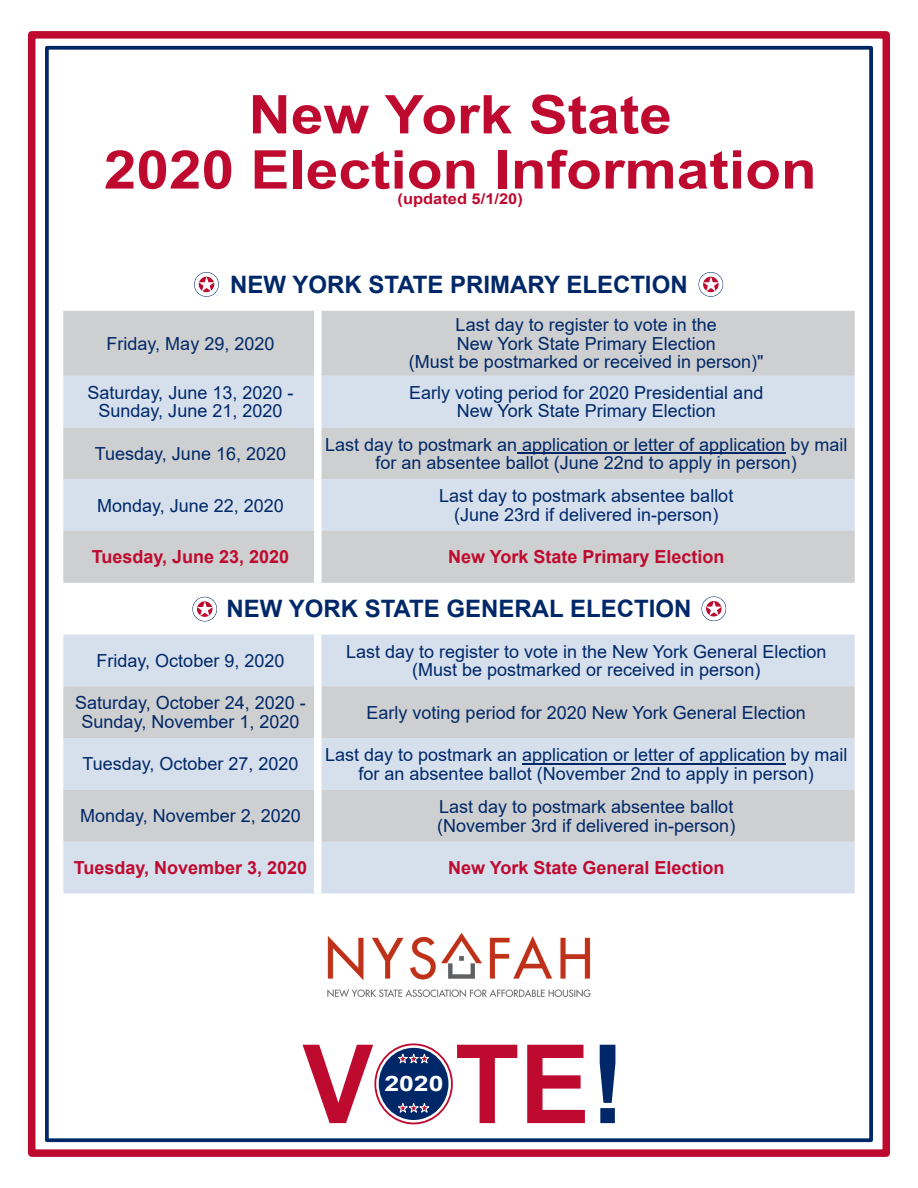
<style>
.page{position:relative;width:918px;height:1188px;background:#fff}
.page>*{position:absolute;margin:0;border:0;box-sizing:border-box;transform-origin:0 0}
.t1{font:700 109.5px "Arial";color:#bf0a30}
.t2{font:700 53.4px/55.2px "Arial";color:#bf0a30;text-align:center;scale:1.1 1}
.t3{font:700 24px "Arial";color:#002868}
.t4{font:700 21.3px "Arial";color:#fff;scale:1.25 1}
.t5{font:18px/18.6px "Arial";color:#002868;text-align:center}
.t6{font:700 18px "Arial";color:#bf0a30}
.t7{font:700 15px "Arial";color:#bf0a30;scale:1.1 1}
.s1{color:#002868}
</style>
<div class="page">
<div style="left:28px;top:31px;width:862px;height:1126px;border:8px solid #bf0a30"></div>
<div style="left:45px;top:46px;width:828px;height:1096px;border:4px solid #002868"></div>
<img style="left:328px;top:932px;width:262px;height:65px">
<svg style="left:374px;top:1043px;width:79px;height:81px;background:#2d3b71"></svg>
<svg style="left:397px;top:1053px;width:34px;height:12px"></svg>
<svg style="left:397px;top:1103px;width:34px;height:11px"></svg>
<div style="left:376px;top:1045px;width:75px;height:78px;border:3px solid #fff;border-radius:50%"></div>
<div style="left:63px;top:311px;width:792px;height:65px;background:#cecfd0"></div>
<svg style="left:63px;top:376px;width:792px;height:517px;background:#d6dce3"></svg>
<hr style="left:517px;top:452px;width:268px;height:2px;background:#002868">
<hr style="left:522px;top:763px;width:263px;height:1px;background:#002868">
<div style="left:314px;top:311px;width:8px;height:272px;background:#fff"></div>
<div style="left:314px;top:635px;width:8px;height:258px;background:#fff"></div>
<svg style="left:192px;top:597px;width:25px;height:24px"></svg>
<div style="left:193px;top:597px;width:24px;height:24px;border:4px solid #fff;border-radius:50%"></div>
<svg style="left:197px;top:601px;width:16px;height:15px"></svg>
<svg style="left:194px;top:272px;width:25px;height:25px"></svg>
<div style="left:195px;top:273px;width:23px;height:23px;border:4px solid #fff;border-radius:50%"></div>
<svg style="left:199px;top:277px;width:15px;height:15px"></svg>
<svg style="left:699px;top:272px;width:24px;height:25px"></svg>
<div style="left:699px;top:273px;width:24px;height:23px;border:4px solid #fff;border-radius:50%"></div>
<svg style="left:703px;top:277px;width:16px;height:15px"></svg>
<svg style="left:702px;top:596px;width:24px;height:25px"></svg>
<div style="left:702px;top:597px;width:24px;height:24px;border:4px solid #fff;border-radius:50%"></div>
<svg style="left:706px;top:601px;width:16px;height:15px"></svg>
<h2 class="t2" style="left:104px;top:92px;width:650px">New York State<br>2020 Election Information</h2>
<p class="t7" style="left:398px;top:193px;width:115px">(updated 5/1/20)</p>
<h3 class="t3" style="left:230px;top:276px;width:459px">NEW YORK STATE PRIMARY ELECTION</h3>
<p class="t5" style="left:107px;top:336px;width:169px">Friday, May 29, 2020</p>
<p class="t5" style="left:409px;top:317px;width:356px">Last day to register to vote in the<br>New York State Primary Election<br>(Must be postmarked or received in person)"</p>
<p class="t5" style="left:88px;top:385px;width:207px">Saturday, June 13, 2020 -<br>Sunday, June 21, 2020</p>
<p class="t5" style="left:409px;top:385px;width:356px">Early voting period for 2020 Presidential and<br>New York State Primary Election</p>
<p class="t5" style="left:95px;top:446px;width:193px">Tuesday, June 16, 2020</p>
<p class="t5" style="left:325px;top:437px;width:524px">Last day to postmark an application or letter of application by mail for an absentee ballot (June 22nd to apply in person)</p>
<p class="t5" style="left:97px;top:498px;width:188px">Monday, June 22, 2020</p>
<p class="t5" style="left:439px;top:488px;width:296px">Last day to postmark absentee ballot (June 23rd if delivered in-person)</p>
<p class="t6" style="left:92px;top:550px;width:199px">Tuesday, June 23, 2020</p>
<p class="t6" style="left:448px;top:550px;width:278px">New York State Primary Election</p>
<h3 class="t3" style="left:227px;top:600px;width:466px">NEW YORK STATE GENERAL ELECTION</h3>
<p class="t5" style="left:97px;top:653px;width:189px">Friday, October 9, 2020</p>
<p class="t5" style="left:346px;top:644px;width:482px">Last day to register to vote in the New York General Election (Must be postmarked or received in person)</p>
<p class="t5" style="left:75px;top:695px;width:232px">Saturday, October 24, 2020 -<br>Sunday, November 1, 2020</p>
<p class="t5" style="left:367px;top:705px;width:441px">Early voting period for 2020 New York General Election</p>
<p class="t5" style="left:82px;top:757px;width:218px">Tuesday, October 27, 2020</p>
<p class="t5" style="left:325px;top:747px;width:524px">Last day to postmark an application or letter of application by mail for an absentee ballot (November 2nd to apply in person)</p>
<p class="t5" style="left:80px;top:808px;width:222px">Monday, November 2, 2020</p>
<p class="t5" style="left:437px;top:799px;width:300px;text-align:left">Last day to postmark absentee ballot (November 3rd if delivered in-person)</p>
<p class="t6" style="left:74px;top:861px;width:235px">Tuesday, November 3, 2020</p>
<p class="t6" style="left:448px;top:861px;width:278px">New York State General Election</p>
<h1 class="t1" style="left:303px;top:1043px;width:72px">V</h1>
<p class="t4" style="left:384px;top:1076px;width:49px">2020</p>
<h1 class="t1" style="left:455px;top:1043px;width:172px">TE<span class="s1">!</span></h1>
</div>
